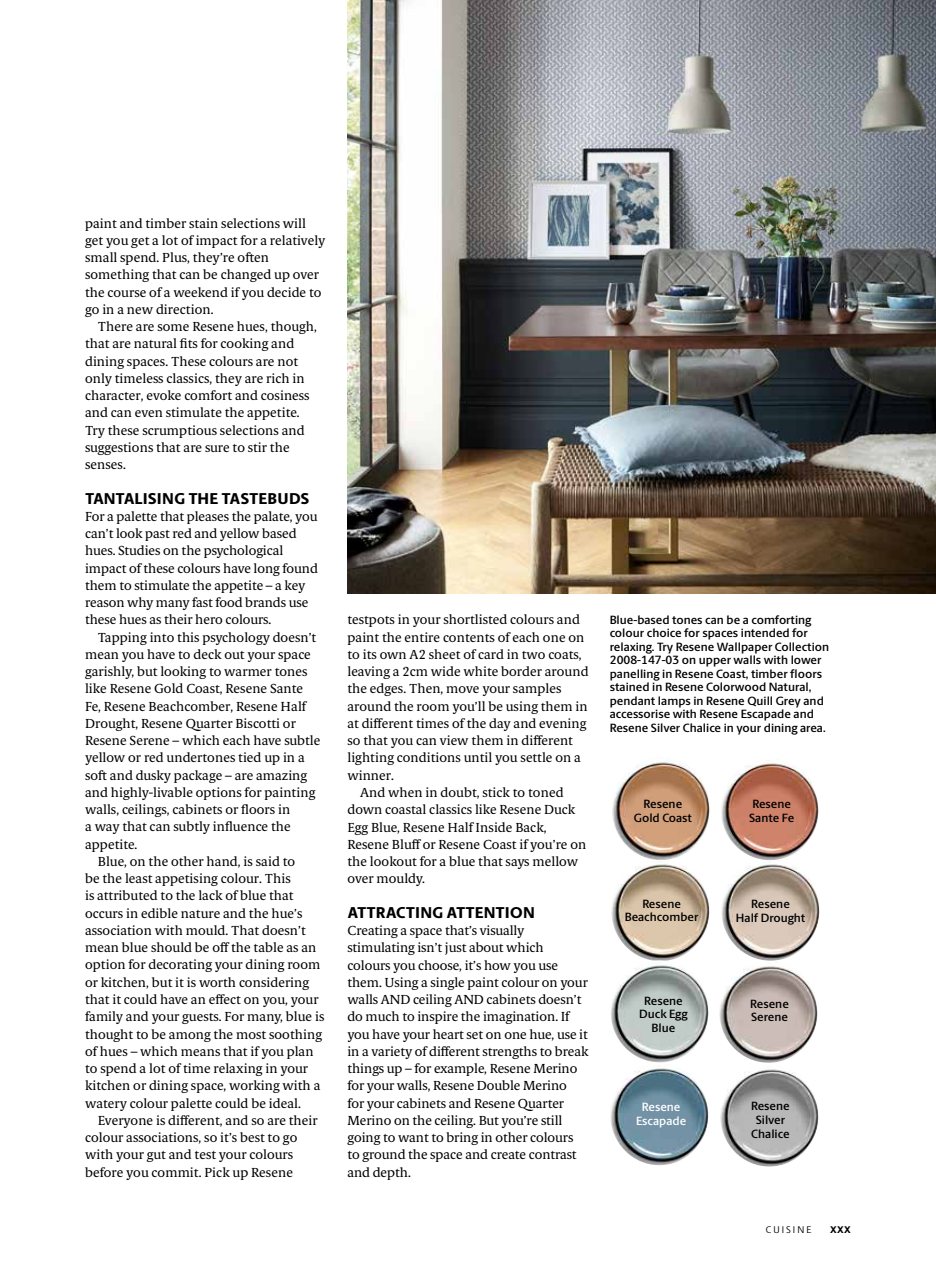
<style>
.page{position:relative;width:936px;height:1276px;background:#fff}
.page>*{position:absolute;margin:0;border:0;box-sizing:border-box;transform-origin:0 0}
.t1{font:800 15.75px "Berlingske Sans";letter-spacing:.02em;color:#000}
.t2{font:13.2px/17.2px "Berlingske Serif Tx";letter-spacing:.005em;color:#000}
.t3{font:12px/13.5px "Berlingske Sans D Bd";color:#000;text-align:center}
.t4{font:12px/13.5px "Berlingske Sans D Bd";color:#fff;text-align:center}
.t5{font:9.75px "Berlingske Sans";letter-spacing:.21em;color:#000}
.t6{font:800 9.75px "Berlingske Sans";color:#000}
</style>
<div class="page">
<img style="left:719px;top:966px;width:98px;height:96px">
<img style="left:610px;top:762px;width:100px;height:403px">
<img style="left:721px;top:860px;width:98px;height:100px">
<img style="left:721px;top:759px;width:98px;height:101px">
<img style="left:347px;top:0;width:588px;height:593px">
<img style="left:720px;top:1069px;width:98px;height:97px">
<p class="t2" style="left:85px;top:214px;width:241px">paint and timber stain selections will get you get a lot of impact for a relatively small spend. Plus, they’re often something that can be changed up over the course of a weekend if you decide to go in a new direction.</p>
<p class="t2" style="left:85px;top:318px;width:233px;text-indent:13px">There are some Resene hues, though, that are natural fits for cooking and dining spaces. These colours are not only timeless classics, they are rich in character, evoke comfort and cosiness and can even stimulate the appetite.<br>Try these scrumptious selections and suggestions that are sure to stir the senses.</p>
<p class="t1" style="left:85px;top:486px;width:225px">TANTALISING THE TASTEBUDS</p>
<p class="t2" style="left:85px;top:508px;width:234px">For a palette that pleases the palate, you can’t look past red and yellow based hues. Studies on the psychological impact of these colours have long found them to stimulate the appetite – a key reason why many fast food brands use these hues as their hero colours.</p>
<p class="t2" style="left:98px;top:628px;width:220px">Tapping into this psychology doesn’t</p>
<p class="t2" style="left:85px;top:646px;width:227px">mean you have to deck out your space</p>
<p class="t2" style="left:85px;top:663px;width:224px">garishly, but looking to warmer tones</p>
<p class="t2" style="left:85px;top:680px;width:220px">like Resene Gold Coast, Resene Sante</p>
<p class="t2" style="left:85px;top:697px;width:222px">Fe, Resene Beachcomber, Resene Half</p>
<p class="t2" style="left:85px;top:715px;width:212px">Drought, Resene Quarter Biscotti or</p>
<p class="t2" style="left:85px;top:732px;width:237px">Resene Serene – which each have subtle</p>
<p class="t2" style="left:85px;top:749px;width:221px">yellow or red undertones tied up in a</p>
<p class="t2" style="left:85px;top:766px;width:224px">soft and dusky package – are amazing</p>
<p class="t2" style="left:85px;top:784px;width:232px">and highly-livable options for painting</p>
<p class="t2" style="left:85px;top:801px;width:207px">walls, ceilings, cabinets or floors in</p>
<p class="t2" style="left:85px;top:818px;width:207px">a way that can subtly influence the</p>
<p class="t2" style="left:85px;top:835px;width:54px">appetite.</p>
<p class="t2" style="left:98px;top:852px;width:199px">Blue, on the other hand, is said to</p>
<p class="t2" style="left:85px;top:870px;width:207px">be the least appetising colour. This</p>
<p class="t2" style="left:85px;top:887px;width:210px">is attributed to the lack of blue that</p>
<p class="t2" style="left:85px;top:904px;width:219px">occurs in edible nature and the hue’s</p>
<p class="t2" style="left:85px;top:921px;width:222px">association with mould. That doesn’t</p>
<p class="t2" style="left:85px;top:939px;width:233px">mean blue should be off the table as an</p>
<p class="t2" style="left:85px;top:956px;width:237px">option for decorating your dining room</p>
<p class="t2" style="left:85px;top:973px;width:225px">or kitchen, but it is worth considering</p>
<p class="t2" style="left:85px;top:990px;width:235px">that it could have an effect on you, your</p>
<p class="t2" style="left:85px;top:1008px;width:241px">family and your guests. For many, blue is</p>
<p class="t2" style="left:85px;top:1025px;width:238px">thought to be among the most soothing</p>
<p class="t2" style="left:85px;top:1042px;width:230px">of hues – which means that if you plan</p>
<p class="t2" style="left:85px;top:1059px;width:224px">to spend a lot of time relaxing in your</p>
<p class="t2" style="left:85px;top:1077px;width:237px">kitchen or dining space, working with a</p>
<p class="t2" style="left:85px;top:1094px;width:217px">watery colour palette could be ideal.</p>
<p class="t2" style="left:98px;top:1111px;width:221px">Everyone is different, and so are their</p>
<p class="t2" style="left:85px;top:1128px;width:214px">colour associations, so it’s best to go</p>
<p class="t2" style="left:85px;top:1146px;width:210px">with your gut and test your colours</p>
<p class="t2" style="left:85px;top:1163px;width:209px">before you commit. Pick up Resene</p>
<p class="t2" style="left:347px;top:611px;width:234px">testpots in your shortlisted colours and</p>
<p class="t2" style="left:347px;top:628px;width:238px">paint the entire contents of each one on</p>
<p class="t2" style="left:347px;top:646px;width:236px">to its own A2 sheet of card in two coats,</p>
<p class="t2" style="left:347px;top:663px;width:242px">leaving a 2cm wide white border around</p>
<p class="t2" style="left:347px;top:680px;width:215px">the edges. Then, move your samples</p>
<p class="t2" style="left:347px;top:697px;width:242px">around the room you’ll be using them in</p>
<p class="t2" style="left:347px;top:715px;width:240px">at different times of the day and evening</p>
<p class="t2" style="left:347px;top:732px;width:227px">so that you can view them in different</p>
<p class="t2" style="left:347px;top:749px;width:235px">lighting conditions until you settle on a</p>
<p class="t2" style="left:347px;top:766px;width:48px">winner.</p>
<p class="t2" style="left:360px;top:784px;width:205px">And when in doubt, stick to toned</p>
<p class="t2" style="left:347px;top:801px;width:229px">down coastal classics like Resene Duck</p>
<p class="t2" style="left:347px;top:818px;width:201px">Egg Blue, Resene Half Inside Back,</p>
<p class="t2" style="left:347px;top:835px;width:240px">Resene Bluff or Resene Coast if you’re on</p>
<p class="t2" style="left:347px;top:853px;width:232px">the lookout for a blue that says mellow</p>
<p class="t2" style="left:347px;top:870px;width:79px">over mouldy.</p>
<p class="t1" style="left:347px;top:900px;width:189px">ATTRACTING ATTENTION</p>
<p class="t2" style="left:347px;top:922px;width:242px">Creating a space that’s visually stimulating isn’t just about which colours you choose, it’s how you use them. Using a single paint colour on your walls AND ceiling AND cabinets doesn’t do much to inspire the imagination. If you have your heart set on one hue, use it in a variety of different strengths to break things up – for example, Resene Merino for your walls, Resene Double Merino<br>for your cabinets and Resene Quarter Merino on the ceiling. But you’re still going to want to bring in other colours to ground the space and create contrast and depth.</p>
<p class="t3" style="left:609px;top:612px;width:221px;text-align:left">Blue-based tones can be a comforting colour choice for spaces intended for relaxing. Try Resene Wallpaper Collection 2008-147-03 on upper walls with lower panelling in Resene Coast, timber floors stained in Resene Colorwood Natural, pendant lamps in Resene Quill Grey and accessorise with Resene Escapade and Resene Silver Chalice in your dining area.</p>
<p class="t3" style="left:633px;top:797px;width:60px">Resene<br>Gold Coast</p>
<p class="t3" style="left:749px;top:796px;width:47px;text-align:left">Resene<br>Sante Fe</p>
<p class="t3" style="left:624px;top:896px;width:75px">Resene<br>Beachcomber</p>
<p class="t3" style="left:735px;top:897px;width:71px">Resene<br>Half Drought</p>
<p class="t3" style="left:639px;top:993px;width:50px">Resene<br>Duck Egg<br>Blue</p>
<p class="t3" style="left:750px;top:996px;width:40px;text-align:left">Resene<br>Serene</p>
<p class="t4" style="left:636px;top:1099px;width:52px">Resene<br>Escapade</p>
<p class="t3" style="left:751px;top:1099px;width:40px">Resene<br>Silver<br>Chalice</p>
<p class="t5" style="left:766px;top:1223px;width:47px">CUISINE</p>
<p class="t6" style="left:830px;top:1222px;width:22px">XXX</p>
</div>
